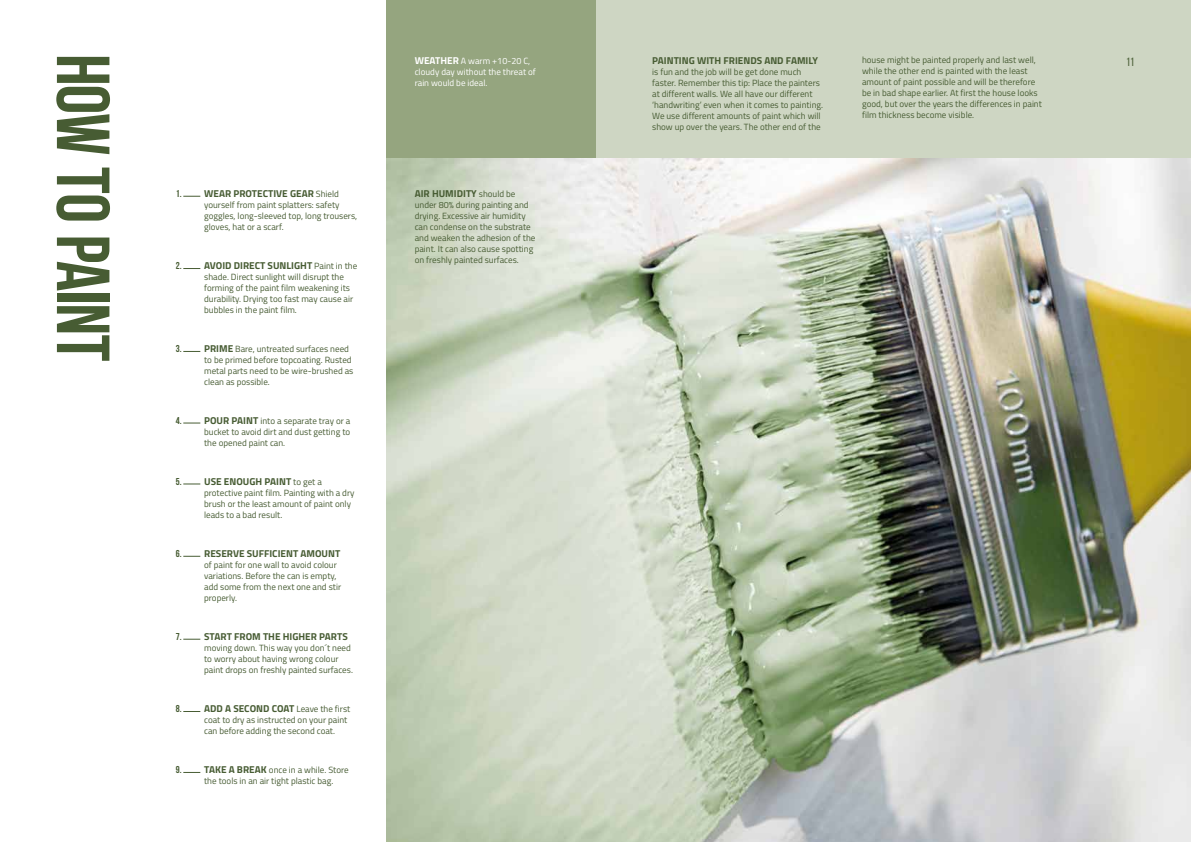
<style>
.page{position:relative;width:1191px;height:842px;background:#fff}
.page>*{position:absolute;margin:0;border:0;box-sizing:border-box;transform-origin:0 0}
.t1{font:700 75px "Bebas Neue";letter-spacing:-.015em;color:#475c33}
.t2{font:12px "Bebas Neue";color:#475c33}
.t3{font:700 10px "Titillium";color:#475c33}
.t4{font:9px/11px "Titillium";color:#475c33}
.t5{font:9px/11px "Titillium";color:#fff}
.s1{font-family:"Bebas Neue"}
.s2{font-weight:400;font-size:9px}
.s3{font-family:"Bebas Neue";font-weight:700;font-size:10px}
.s4{font-weight:700;font-size:10px}
</style>
<div class="page">
<div style="left:595px;top:0;width:596px;height:158px;background:#ced6c3"></div>
<div style="left:386px;top:0;width:209px;height:158px;background:#95a57f"></div>
<svg style="left:183px;top:196px;width:17px;height:1px"></svg>
<svg style="left:183px;top:268px;width:17px;height:1px"></svg>
<svg style="left:183px;top:351px;width:17px;height:1px"></svg>
<svg style="left:183px;top:423px;width:17px;height:1px"></svg>
<svg style="left:183px;top:484px;width:17px;height:1px"></svg>
<svg style="left:183px;top:556px;width:17px;height:1px"></svg>
<svg style="left:183px;top:639px;width:17px;height:1px"></svg>
<svg style="left:183px;top:711px;width:17px;height:1px"></svg>
<svg style="left:183px;top:772px;width:17px;height:1px"></svg>
<img style="left:386px;top:158px;width:805px;height:684px">
<h1 class="t1" style="left:124px;top:54px;width:309px;rotate:90deg">HOW TO PAINT</h1>
<p class="t3" style="left:176px;top:186px;width:165px"><span class="s1">1.</span> WEAR PROTECTIVE GEAR <span class="s2">Shield</span></p>
<p class="t4" style="left:204px;top:199px;width:155px">yourself from paint splatters: safety goggles, long-sleeved top, long trousers, gloves, hat or a scarf.</p>
<p class="t3" style="left:176px;top:258px;width:183px"><span class="s1">2.</span> AVOID DIRECT SUNLIGHT <span class="s2">Paint in the</span></p>
<p class="t4" style="left:204px;top:271px;width:150px">shade. Direct sunlight will disrupt the forming of the paint film weakening its durability. Drying too fast may cause air bubbles in the paint film.</p>
<p class="t4" style="left:204px;top:343px;width:151px;text-indent:-28px"><span class="s3">3.</span> <span class="s4">PRIME</span> Bare, untreated surfaces need to be primed before topcoating. Rusted metal parts need to be wire-brushed as clean as possible.</p>
<p class="t4" style="left:204px;top:415px;width:148px;text-align:justify;text-indent:-28px"><span class="s3">4.</span> <span class="s4">POUR PAINT</span> into a separate tray or a bucket to avoid dirt and dust getting to the opened paint can.</p>
<p class="t3" style="left:176px;top:474px;width:148px"><span class="s1">5.</span> USE ENOUGH PAINT <span class="s2">to get a</span></p>
<p class="t4" style="left:204px;top:487px;width:152px">protective paint film. Painting with a dry brush or the least amount of paint only leads to a bad result.</p>
<p class="t3" style="left:176px;top:546px;width:166px"><span class="s1">6.</span> RESERVE SUFFICIENT AMOUNT</p>
<p class="t4" style="left:204px;top:559px;width:138px">of paint for one wall to avoid colour variations. Before the can is empty, add some from the next one and stir properly.</p>
<p class="t3" style="left:176px;top:629px;width:174px"><span class="s1">7.</span> START FROM THE HIGHER PARTS</p>
<p class="t4" style="left:204px;top:642px;width:150px">moving down. This way you don´t need to worry about having wrong colour paint drops on freshly painted surfaces.</p>
<p class="t3" style="left:176px;top:701px;width:176px"><span class="s1">8.</span> ADD A SECOND COAT <span class="s2">Leave the first</span></p>
<p class="t4" style="left:204px;top:714px;width:145px">coat to dry as instructed on your paint can before adding the second coat.</p>
<p class="t4" style="left:204px;top:764px;width:146px;text-indent:-28px"><span class="s3">9.</span> <span class="s4">TAKE A BREAK</span> once in a while. Store the tools in an air tight plastic bag.</p>
<p class="t5" style="left:415px;top:55px;width:123px"><span class="s4">WEATHER</span> A warm +10-20 C, cloudy day without the threat of rain would be ideal.</p>
<p class="t4" style="left:862px;top:54px;width:181px">house might be painted properly and last well, while the other end is painted with the least amount of paint possible and will be therefore be in bad shape earlier. At first the house looks good, but over the years the differences in paint film thickness become visible.</p>
<p class="t3" style="left:652px;top:53px;width:167px">PAINTING WITH FRIENDS AND FAMILY</p>
<p class="t4" style="left:652px;top:66px;width:172px">is fun and the job will be get done much faster. Remember this tip: Place the painters at different walls. We all have our different ‘handwriting’ even when it comes to painting.<br>We use different amounts of paint which will show up over the years. The other end of the</p>
<p class="t3" style="left:415px;top:186px;width:102px">AIR HUMIDITY <span class="s2">should be</span></p>
<p class="t4" style="left:415px;top:199px;width:122px">under 80% during painting and drying. Excessive air humidity can condense on the substrate and weaken the adhesion of the paint. It can also cause spotting on freshly painted surfaces.</p>
<h2 class="t2" style="left:1126px;top:55px;width:10px">11</h2>
</div>
